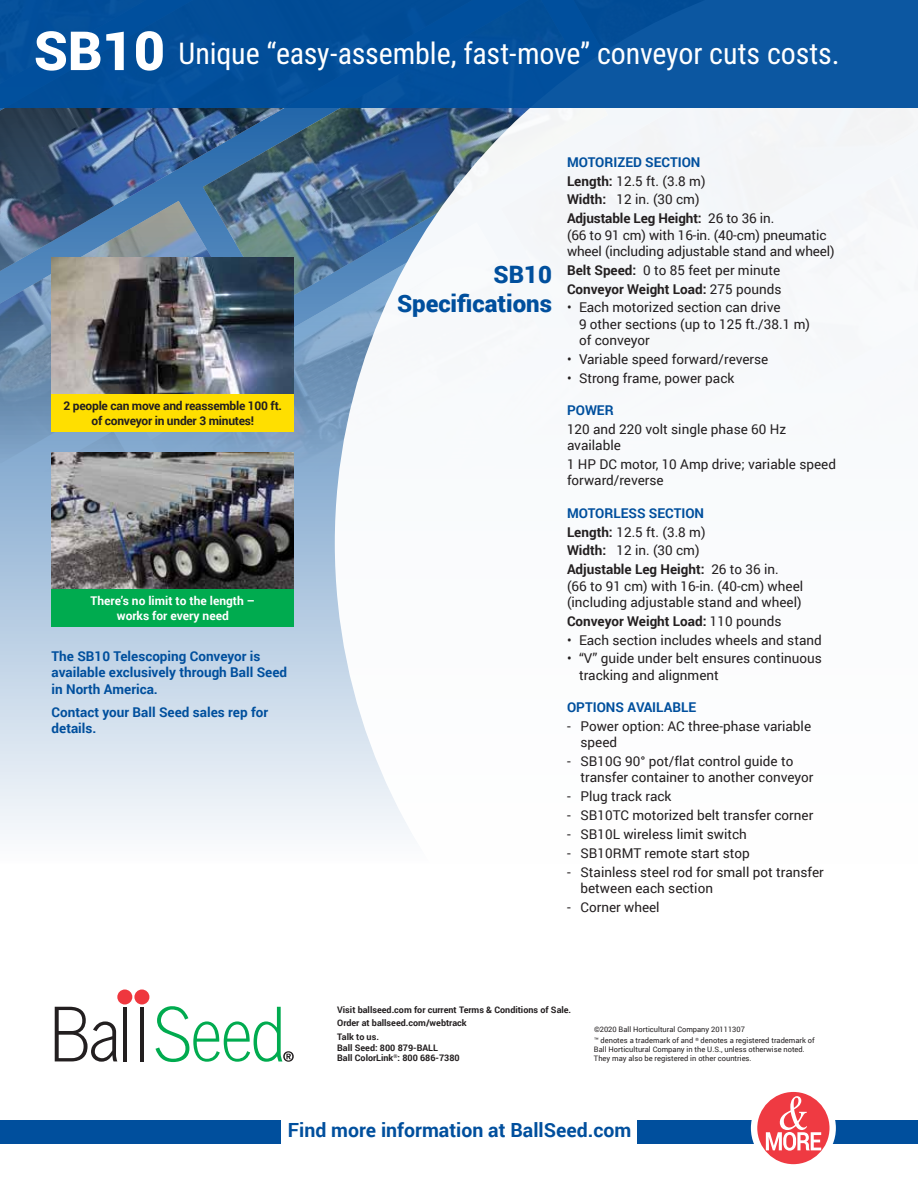
<style>
.page{position:relative;width:918px;height:1188px;background:#fff}
.page>*{position:absolute;margin:0;border:0;box-sizing:border-box;transform-origin:0 0}
.t1{font:30px "Roboto Condensed";letter-spacing:-.005em;color:#fff}
.t2{font:900 24px/28.8px "Roboto";color:#004f9d;text-align:right}
.t3{font:700 19.5px "Roboto";color:#004f9d}
.t4{font:13.5px/16.2px "Roboto";color:#231f20}
.t5{font:700 13.5px/18.9px "Roboto";color:#231f20}
.t6{font:700 13.5px/16.2px "Roboto";color:#004f9d}
.t7{font:700 12px/14.4px "Roboto";letter-spacing:-.02em;color:#231f20;text-align:center}
.t8{font:700 12px/14.4px "Roboto";color:#fff;text-align:center}
.t9{font:700 9px/13.5px "Roboto";color:#231f20}
.t10{font:7.5px/11.7px "Roboto";color:#231f20}
.s1{font-family:"Roboto";font-weight:900;font-size:54px}
.s2{color:#004f9d}
.s3{font-weight:400}
</style>
<div class="page">
<img style="left:0;top:279px;width:52px;height:152px">
<img style="left:28px;top:284px;width:307px;height:509px">
<img style="left:0;top:687px;width:73px;height:170px">
<img style="left:0;top:108px;width:335px;height:171px">
<img style="left:113px;top:1143px;width:166px;height:1px">
<svg style="left:335px;top:108px;width:583px;height:750px"></svg>
<div style="left:0;top:0;width:918px;height:108px;background:#004f9d"></div>
<img style="left:52px;top:258px;width:242px;height:136px">
<div style="left:52px;top:394px;width:242px;height:37px;background:#ffdf00"></div>
<img style="left:52px;top:452px;width:242px;height:137px">
<div style="left:52px;top:589px;width:242px;height:37px;background:#00ab4f"></div>
<div style="left:0;top:1120px;width:281px;height:23px;background:#004f9d"></div>
<div style="left:637px;top:1120px;width:281px;height:23px;background:#004f9d"></div>
<svg style="left:754px;top:1089px;width:79px;height:78px"></svg>
<svg style="left:766px;top:1096px;width:152px;height:68px"></svg>
<div style="left:751px;top:1086px;width:85px;height:85px;border:6px solid #fff;border-radius:50%"></div>
<div style="left:117px;top:989px;width:15px;height:16px;background:#ef373e;border-radius:50%"></div>
<div style="left:134px;top:989px;width:15px;height:16px;background:#ef373e;border-radius:50%"></div>
<svg style="left:55px;top:1007px;width:62px;height:55px"></svg>
<hr style="left:123px;top:1007px;width:4px;height:54px;background:#231f20">
<hr style="left:140px;top:1007px;width:4px;height:54px;background:#231f20">
<svg style="left:155px;top:1006px;width:139px;height:56px"></svg>
<h1 class="t1" style="left:34px;top:32px;width:807px"><span class="s1">SB10</span> Unique “easy-assemble, fast-move” conveyor cuts costs.</h1>
<p class="t7" style="left:64px;top:399px;width:220px">2 people can move and reassemble 100 ft. of conveyor in under 3 minutes!</p>
<p class="t8" style="left:91px;top:593px;width:166px">There’s no limit to the length – works for every need</p>
<p class="t6" style="left:52px;top:648px;width:237px">The SB10 Telescoping Conveyor is available exclusively through Ball Seed in North America.</p>
<p class="t6" style="left:52px;top:703px;width:218px">Contact your Ball Seed sales rep for details.</p>
<h2 class="t2" style="left:397px;top:259px;width:156px">SB10<br>Specifications</h2>
<p class="t5" style="left:567px;top:152px;width:209px"><span class="s2">MOTORIZED SECTION<br></span>Length: <span class="s3">12.5 ft. (3.8 m)<br></span>Width: <span class="s3">12 in. (30 cm)<br></span>Adjustable Leg Height: <span class="s3">26 to 36 in.</span></p>
<p class="t4" style="left:567px;top:226px;width:269px">(66 to 91 cm) with 16-in. (40-cm) pneumatic wheel (including adjustable stand and wheel)</p>
<p class="t5" style="left:567px;top:260px;width:216px">Belt Speed: <span class="s3">0 to 85 feet per minute<br></span>Conveyor Weight Load: <span class="s3">275 pounds</span></p>
<p class="t4" style="left:579px;top:299px;width:232px;text-indent:-12px">• Each motorized section can drive<br>9 other sections (up to 125 ft./38.1 m) of conveyor</p>
<p class="t4" style="left:567px;top:350px;width:203px">• Variable speed forward/reverse</p>
<p class="t4" style="left:567px;top:369px;width:169px">• Strong frame, power pack</p>
<p class="t6" style="left:567px;top:402px;width:48px">POWER</p>
<p class="t4" style="left:567px;top:421px;width:221px">120 and 220 volt single phase 60 Hz available</p>
<p class="t4" style="left:567px;top:456px;width:271px">1 HP DC motor, 10 Amp drive; variable speed forward/reverse</p>
<p class="t5" style="left:567px;top:503px;width:213px"><span class="s2">MOTORLESS SECTION<br></span>Length: <span class="s3">12.5 ft. (3.8 m)<br></span>Width: <span class="s3">12 in. (30 cm)<br></span>Adjustable Leg Height: <span class="s3">26 to 36 in.</span></p>
<p class="t4" style="left:567px;top:577px;width:238px">(66 to 91 cm) with 16-in. (40-cm) wheel (including adjustable stand and wheel)</p>
<p class="t5" style="left:567px;top:611px;width:216px">Conveyor Weight Load: <span class="s3">110 pounds</span></p>
<p class="t4" style="left:567px;top:631px;width:256px">• Each section includes wheels and stand</p>
<p class="t4" style="left:579px;top:650px;width:244px;text-indent:-12px">• “V” guide under belt ensures continuous tracking and alignment</p>
<p class="t6" style="left:567px;top:699px;width:131px">OPTIONS AVAILABLE</p>
<p class="t4" style="left:580px;top:718px;width:232px;text-indent:-14px">- Power option: AC three-phase variable speed</p>
<p class="t4" style="left:580px;top:753px;width:235px;text-indent:-14px">- SB10G 90° pot/flat control guide to transfer container to another conveyor</p>
<p class="t4" style="left:567px;top:788px;width:106px">- Plug track rack</p>
<p class="t4" style="left:567px;top:807px;width:248px">- SB10TC motorized belt transfer corner</p>
<p class="t4" style="left:567px;top:826px;width:181px">- SB10L wireless limit switch</p>
<p class="t4" style="left:567px;top:844px;width:184px">- SB10RMT remote start stop</p>
<p class="t4" style="left:580px;top:863px;width:245px;text-indent:-14px">- Stainless steel rod for small pot transfer between each section</p>
<p class="t4" style="left:567px;top:898px;width:94px">- Corner wheel</p>
<p class="t9" style="left:337px;top:1002px;width:236px">Visit ballseed.com for current Terms &amp; Conditions of Sale.<br>Order at ballseed.com/webtrack<br>Talk to us.</p>
<p class="t9" style="left:337px;top:1042px;width:124px;line-height:10.8px">Ball Seed: 800 879-BALL<br>Ball ColorLink<sup>®</sup>: 800 686-7380</p>
<p class="t10" style="left:594px;top:1023px;width:222px">©2020 Ball Horticultural Company 20111307<br>™ denotes a trademark of and <sup>®</sup> denotes a registered trademark of</p>
<p class="t10" style="left:594px;top:1045px;width:212px;line-height:9px">Ball Horticultural Company in the U.S., unless otherwise noted.<br>They may also be registered in other countries.</p>
<h3 class="t3" style="left:288px;top:1116px;width:345px">Find more information at BallSeed.com</h3>
</div>
